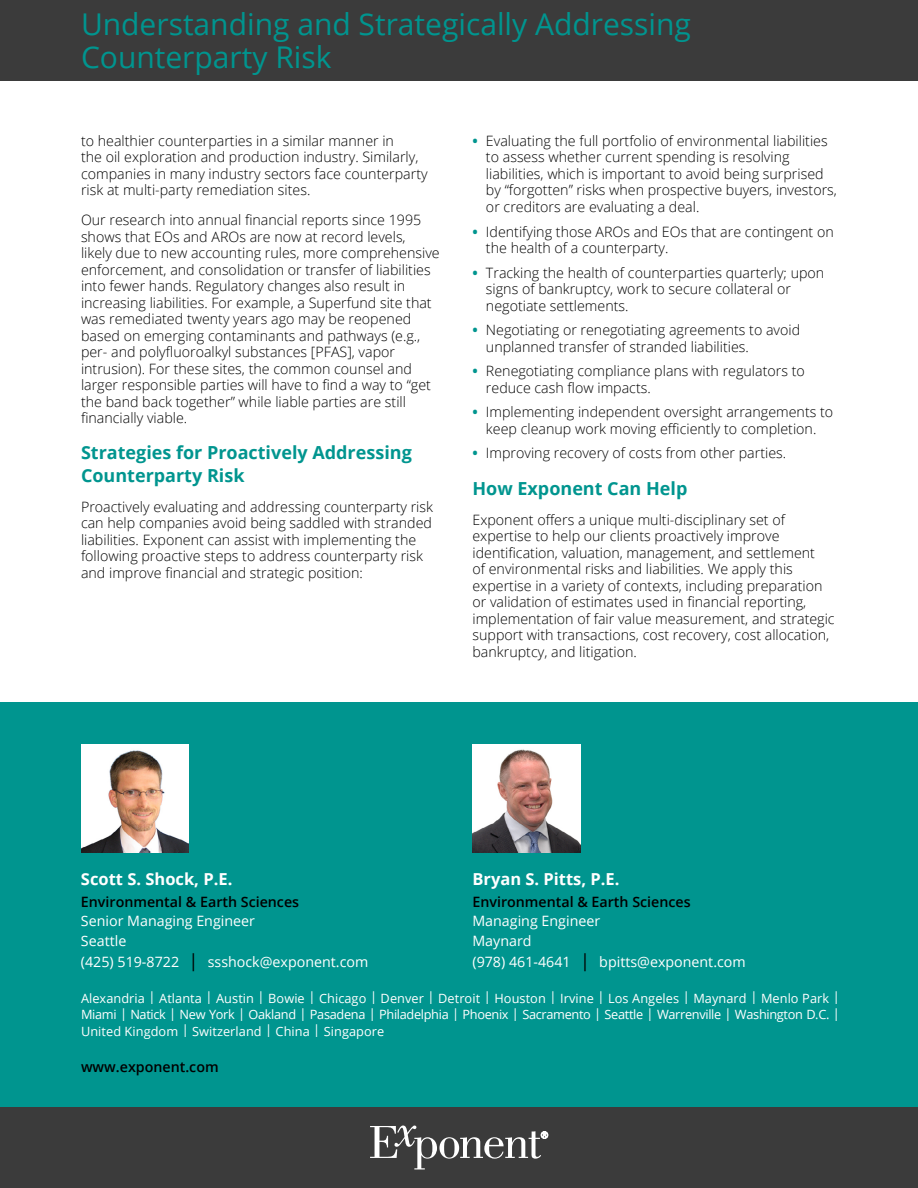
<style>
.page{position:relative;width:918px;height:1188px;background:#fff}
.page>*{position:absolute;margin:0;border:0;box-sizing:border-box;transform-origin:0 0}
.t1{font:30px/33px "Open Sans";color:#00958f}
.t2{font:700 18px/22.5px "Open Sans";color:#00958f}
.t3{font:700 16.5px "Open Sans";color:#fff}
.t4{font:300 14.25px/16.5px "Open Sans";color:#000}
.t5{font:14.25px/19.2px "Open Sans";color:#fff}
.t6{font:600 14.25px "Open Sans";color:#000}
.t7{font:12.75px/16.5px "Open Sans";letter-spacing:.005em;color:#fff;text-align:justify}
.s1{font-weight:700;color:#00958f}
.s2{font-size:18px;color:#000}
</style>
<div class="page">
<div style="left:0;top:1107px;width:918px;height:81px;background:#3b3b3b"></div>
<svg style="left:370px;top:1126px;width:178px;height:43px"></svg>
<div style="left:0;top:0;width:918px;height:81px;background:#3b3b3b"></div>
<div style="left:0;top:702px;width:918px;height:405px;background:#00958f"></div>
<img style="left:81px;top:745px;width:108px;height:108px">
<img style="left:472px;top:745px;width:108px;height:108px">
<h1 class="t1" style="left:81px;top:7px;width:612px">Understanding and Strategically Addressing<br>Counterparty Risk</h1>
<p class="t4" style="left:81px;top:132px;width:348px">to healthier counterparties in a similar manner in<br>the oil exploration and production industry. Similarly, companies in many industry sectors face counterparty risk at multi-party remediation sites.</p>
<p class="t4" style="left:81px;top:212px;width:360px">Our research into annual financial reports since 1995 shows that EOs and AROs are now at record levels, likely due to new accounting rules, more comprehensive enforcement, and consolidation or transfer of liabilities into fewer hands. Regulatory changes also result in increasing liabilities. For example, a Superfund site that was remediated twenty years ago may be reopened based on emerging contaminants and pathways (e.g., per- and polyfluoroalkyl substances [PFAS], vapor intrusion). For these sites, the common counsel and larger responsible parties will have to find a way to “get the band back together” while liable parties are still financially viable.</p>
<p class="t2" style="left:81px;top:441px;width:332px">Strategies for Proactively Addressing<br>Counterparty Risk</p>
<p class="t4" style="left:81px;top:498px;width:354px">Proactively evaluating and addressing counterparty risk can help companies avoid being saddled with stranded liabilities. Exponent can assist with implementing the following proactive steps to address counterparty risk and improve financial and strategic position:</p>
<p class="t4" style="left:486px;top:132px;width:353px;text-indent:-13px"><span class="s1">•</span> Evaluating the full portfolio of environmental liabilities to assess whether current spending is resolving liabilities, which is important to avoid being surprised by “forgotten” risks when prospective buyers, investors, or creditors are evaluating a deal.</p>
<p class="t4" style="left:486px;top:223px;width:349px;text-indent:-13px"><span class="s1">•</span> Identifying those AROs and EOs that are contingent on the health of a counterparty.</p>
<p class="t4" style="left:486px;top:264px;width:340px;text-indent:-13px"><span class="s1">•</span> Tracking the health of counterparties quarterly; upon signs of bankruptcy, work to secure collateral or negotiate settlements.</p>
<p class="t4" style="left:486px;top:321px;width:316px;text-indent:-13px"><span class="s1">•</span> Negotiating or renegotiating agreements to avoid unplanned transfer of stranded liabilities.</p>
<p class="t4" style="left:486px;top:362px;width:320px;text-indent:-13px"><span class="s1">•</span> Renegotiating compliance plans with regulators to reduce cash flow impacts.</p>
<p class="t4" style="left:473px;top:404px;width:362px;text-align:center"><span class="s1">•</span> Implementing independent oversight arrangements to keep cleanup work moving efficiently to completion.</p>
<p class="t4" style="left:473px;top:445px;width:315px"><span class="s1">•</span> Improving recovery of costs from other parties.</p>
<p class="t2" style="left:472px;top:476px;width:216px">How Exponent Can Help</p>
<p class="t4" style="left:472px;top:511px;width:364px">Exponent offers a unique multi-disciplinary set of expertise to help our clients proactively improve identification, valuation, management, and settlement<br>of environmental risks and liabilities. We apply this expertise in a variety of contexts, including preparation or validation of estimates used in financial reporting, implementation of fair value measurement, and strategic support with transactions, cost recovery, cost allocation, bankruptcy, and litigation.</p>
<p class="t3" style="left:472px;top:868px;width:149px">Bryan S. Pitts, P.E.</p>
<p class="t6" style="left:472px;top:892px;width:220px">Environmental &amp; Earth Sciences</p>
<p class="t5" style="left:472px;top:911px;width:129px">Managing Engineer<br>Maynard</p>
<p class="t5" style="left:472px;top:952px;width:275px">(978) 461-4641 <span class="s2">|</span> bpitts@exponent.com</p>
<p class="t7" style="left:81px;top:989px;width:760px">Alexandria | Atlanta | Austin | Bowie | Chicago | Denver | Detroit | Houston | Irvine | Los Angeles | Maynard | Menlo Park | Miami | Natick | New York | Oakland | Pasadena | Philadelphia | Phoenix | Sacramento | Seattle | Warrenville | Washington D.C. | United Kingdom | Switzerland | China | Singapore</p>
<p class="t3" style="left:81px;top:868px;width:153px">Scott S. Shock, P.E.</p>
<p class="t6" style="left:81px;top:892px;width:220px">Environmental &amp; Earth Sciences</p>
<p class="t5" style="left:81px;top:911px;width:176px">Senior Managing Engineer<br>Seattle</p>
<p class="t5" style="left:81px;top:952px;width:289px">(425) 519-8722 <span class="s2">|</span> ssshock@exponent.com</p>
<p class="t6" style="left:81px;top:1057px;width:139px">www.exponent.com</p>
</div>
